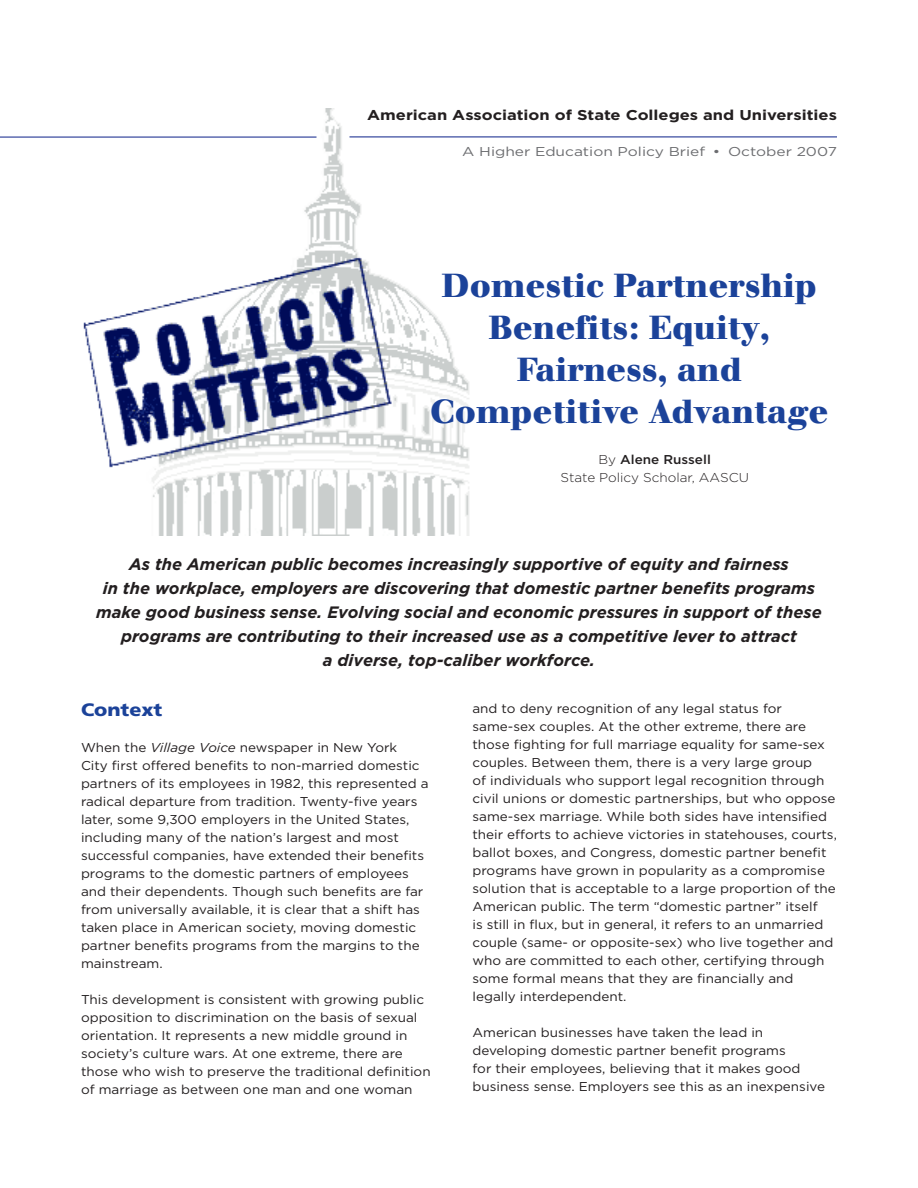
<style>
.page{position:relative;width:918px;height:1188px;background:#fff}
.page>*{position:absolute;margin:0;border:0;box-sizing:border-box;transform-origin:0 0}
.main_hd1{font:700 33px/42px "Walbaum";color:#1b4299;text-align:center}
.hd_1{font:900 18px "Frutiger";color:#1b4299;scale:1.1 1}
.pm_lead_tx{font:italic 700 16.5px/24px "Gotham";color:#231f20;text-align:center}
.assoc_tx1{font:700 14.25px "Gotham";color:#231f20;scale:1.16 1}
.tx_1{font:12.9px/18px "Gotham";color:#231f20;scale:1.05 1}
.assoc_tx2{font:12.9px "Gotham";color:#6c6d70;scale:1.21 1}
.tx_1-2{font:300 12.9px "Gotham";color:#231f20;scale:1.05 1}
.tx_1-3{font:500 12.9px "Gotham";color:#231f20;scale:1.05 1}
.s1{font-weight:300}
.s2{font-style:italic}
</style>
<div class="page">
<img style="left:83px;top:108px;width:386px;height:428px">
<hr style="left:350px;top:136px;width:487px;height:2px;background:#5c6ab0">
<hr style="left:0;top:136px;width:316px;height:2px;background:#5c6ab0">
<p class="assoc_tx1" style="left:367px;top:107px;width:407px">American Association of State Colleges and Universities</p>
<p class="assoc_tx2" style="left:462px;top:145px;width:311px">A Higher Education Policy Brief • October 2007</p>
<p class="main_hd1" style="left:430px;top:265px;width:400px">Domestic Partnership<br>Benefits: Equity,<br>Fairness, and<br>Competitive Advantage</p>
<p class="tx_1-3" style="left:599px;top:452px;width:108px"><span class="s1">By</span> Alene Russell</p>
<p class="tx_1-2" style="left:561px;top:471px;width:181px">State Policy Scholar, AASCU</p>
<p class="pm_lead_tx" style="left:129px;top:552px;width:661px">As the American public becomes increasingly supportive of equity and fairness</p>
<p class="pm_lead_tx" style="left:96px;top:576px;width:727px">in the workplace, employers are discovering that domestic partner benefits programs make good business sense. Evolving social and economic pressures in support of these programs are contributing to their increased use as a competitive lever to attract</p>
<p class="pm_lead_tx" style="left:323px;top:648px;width:274px">a diverse, top-caliber workforce.</p>
<p class="hd_1" style="left:81px;top:699px;width:76px">Context</p>
<p class="tx_1" style="left:81px;top:738px;width:333px">When the <span class="s2">Village Voice</span> newspaper in New York<br>City first offered benefits to non-married domestic partners of its employees in 1982, this represented a radical departure from tradition. Twenty-five years later, some 9,300 employers in the United States, including many of the nation’s largest and most successful companies, have extended their benefits programs to the domestic partners of employees and their dependents. Though such benefits are far from universally available, it is clear that a shift has taken place in American society, moving domestic partner benefits programs from the margins to the mainstream.</p>
<p class="tx_1" style="left:81px;top:990px;width:335px">This development is consistent with growing public opposition to discrimination on the basis of sexual orientation. It represents a new middle ground in society’s culture wars. At one extreme, there are those who wish to preserve the traditional definition of marriage as between one man and one woman</p>
<p class="tx_1" style="left:472px;top:699px;width:349px">and to deny recognition of any legal status for same-sex couples. At the other extreme, there are those fighting for full marriage equality for same-sex couples. Between them, there is a very large group<br>of individuals who support legal recognition through civil unions or domestic partnerships, but who oppose same-sex marriage. While both sides have intensified their efforts to achieve victories in statehouses, courts, ballot boxes, and Congress, domestic partner benefit programs have grown in popularity as a compromise solution that is acceptable to a large proportion of the American public. The term “domestic partner” itself<br>is still in flux, but in general, it refers to an unmarried couple (same- or opposite-sex) who live together and who are committed to each other, certifying through some formal means that they are financially and legally interdependent.</p>
<p class="tx_1" style="left:472px;top:1023px;width:337px">American businesses have taken the lead in developing domestic partner benefit programs<br>for their employees, believing that it makes good business sense. Employers see this as an inexpensive</p>
</div>
